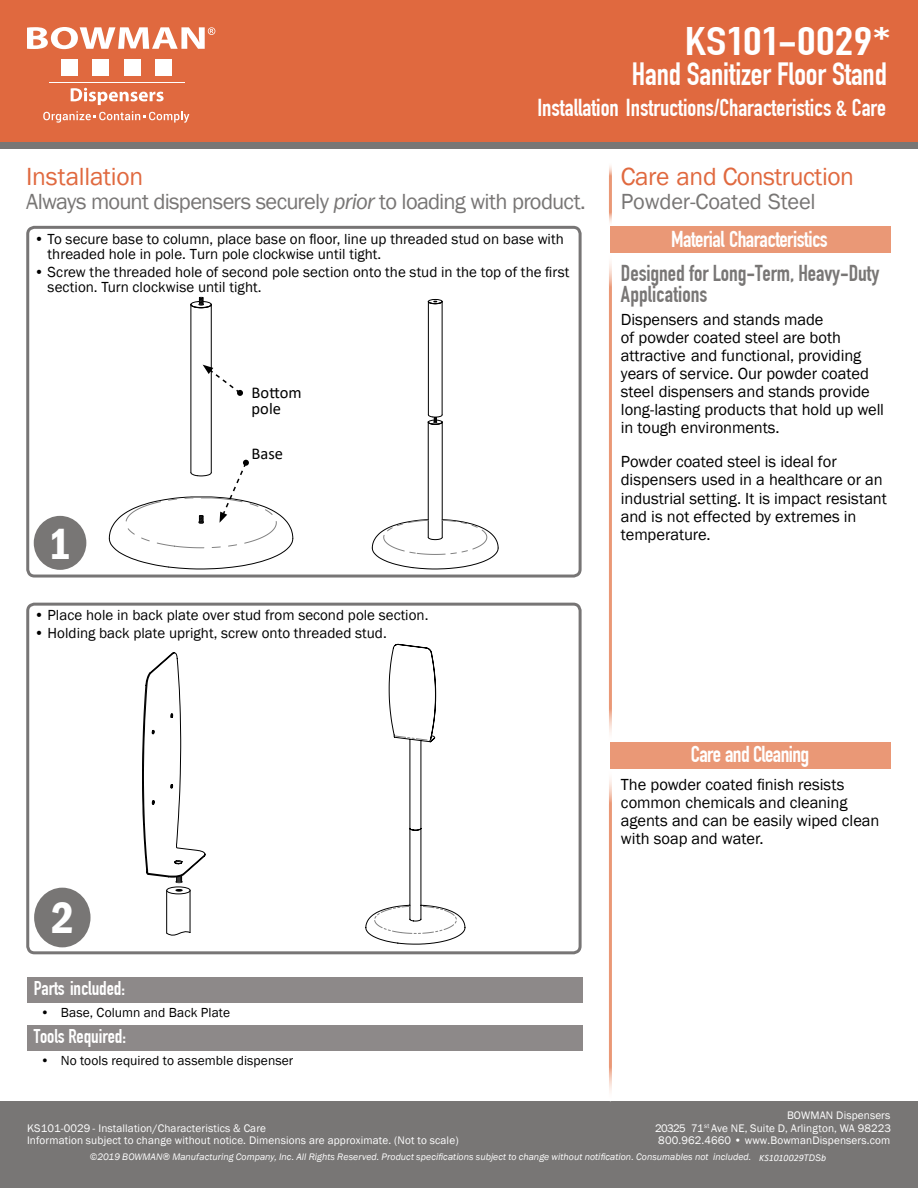
<style>
.page{position:relative;width:918px;height:1188px;background:#fff}
.page>*{position:absolute;margin:0;border:0;box-sizing:border-box;transform-origin:0 0}
.t1{font:600 condensed 45px "Franklin Gothic";color:#fff}
.t2{font:700 39px "DIN Condensed";letter-spacing:.005em;color:#fff;scale:1.28 1}
.t3{font:700 31.5px "DIN Condensed";letter-spacing:-.005em;color:#fff}
.t4{font:25.5px "Franklin Gothic";letter-spacing:-.02em;color:#e0693f}
.t5{font:700 24px "DIN Condensed";color:#fff}
.t6{font:22.5px "Franklin Gothic";letter-spacing:-.03em;color:#787675}
.t7{font:700 22.5px/21px "DIN Condensed";letter-spacing:-.005em;color:#787675}
.t8{font:700 22.5px "DIN Condensed";letter-spacing:-.02em;color:#fff}
.t9{font:22.5px "Franklin Gothic";letter-spacing:-.01em;color:#787675}
.t10{font:700 19.5px "DIN Condensed";letter-spacing:-.005em;color:#fff}
.t11{font:16.5px/18px "Franklin Gothic";letter-spacing:-.005em;color:#000}
.t12{font:16.5px/16.5px "Calibri";color:#000}
.t13{font:15px/15px "Franklin Gothic";color:#000}
.t14{font:13.5px "Franklin Gothic";letter-spacing:.005em;color:#000}
.t15{font:11.25px/12.8px "Franklin Gothic";letter-spacing:.01em;color:#fff;text-align:justify}
.t16{font:italic 9.75px "Franklin Gothic";letter-spacing:.005em;color:#fff}
.t17{font:italic 9.75px "Calibri";color:#fff}
.s1{font-style:italic}
.s2{font-family:"Franklin Gothic"}
</style>
<div class="page">
<div style="left:0;top:0;width:918px;height:148px;background:#787675"></div>
<div style="left:0;top:1101px;width:918px;height:87px;background:#787675"></div>
<div style="left:0;top:0;width:918px;height:142px;background:#e0693f"></div>
<img style="left:609px;top:162px;width:3px;height:64px;border-radius:2px">
<img style="left:609px;top:770px;width:3px;height:331px;border-radius:2px">
<div style="left:610px;top:226px;width:281px;height:27px;background:#ea9876"></div>
<div style="left:610px;top:742px;width:281px;height:28px;background:#ea9876"></div>
<div style="left:34px;top:888px;width:57px;height:59px;background:#787675;border-radius:50%"></div>
<div style="left:34px;top:516px;width:52px;height:54px;background:#787675;border-radius:50%"></div>
<div style="left:26px;top:226px;width:556px;height:352px;border:3px solid #777575;border-radius:7px"></div>
<div style="left:26px;top:603px;width:556px;height:351px;border:3px solid #777575;border-radius:7px"></div>
<svg style="left:27px;top:27px;width:188px;height:22px"></svg>
<div style="left:61px;top:60px;width:17px;height:16px;background:#fff"></div>
<div style="left:92px;top:60px;width:17px;height:16px;background:#fff"></div>
<div style="left:124px;top:60px;width:17px;height:16px;background:#fff"></div>
<div style="left:155px;top:60px;width:17px;height:16px;background:#fff"></div>
<hr style="left:49px;top:82px;width:135px;height:1px;background:#fff">
<svg style="left:71px;top:88px;width:93px;height:17px"></svg>
<svg style="left:43px;top:111px;width:146px;height:12px"></svg>
<hr style="left:190px;top:890px;width:1px;height:43px;background:#010101">
<hr style="left:166px;top:891px;width:1px;height:42px;background:#010101">
<div style="left:167px;top:887px;width:23px;height:7px;border:1px solid #010101;border-radius:50%"></div>
<svg style="left:176px;top:889px;width:6px;height:2px"></svg>
<svg style="left:142px;top:652px;width:64px;height:231px"></svg>
<svg style="left:166px;top:929px;width:25px;height:7px"></svg>
<svg style="left:365px;top:644px;width:100px;height:301px"></svg>
<hr style="left:191px;top:304px;width:1px;height:169px;background:#010101">
<hr style="left:211px;top:304px;width:1px;height:169px;background:#010101">
<svg style="left:191px;top:297px;width:21px;height:11px"></svg>
<hr style="left:428px;top:422px;width:1px;height:115px;background:#010101">
<hr style="left:442px;top:422px;width:1px;height:115px;background:#010101">
<svg style="left:372px;top:519px;width:127px;height:50px"></svg>
<svg style="left:428px;top:414px;width:15px;height:11px"></svg>
<hr style="left:428px;top:301px;width:1px;height:114px;background:#010101">
<hr style="left:442px;top:301px;width:1px;height:114px;background:#010101">
<div style="left:428px;top:299px;width:14px;height:5px;border:1px solid #010101;border-radius:50%"></div>
<svg style="left:428px;top:301px;width:15px;height:3px"></svg>
<div style="left:27px;top:977px;width:555px;height:26px;background:#8d8989"></div>
<div style="left:27px;top:1025px;width:555px;height:26px;background:#8d8989"></div>
<svg style="left:109px;top:460px;width:184px;height:109px"></svg>
<svg style="left:203px;top:365px;width:40px;height:31px"></svg>
<h2 class="t2" style="left:685px;top:18px;width:163px">KS101-0029*</h2>
<h3 class="t3" style="left:632px;top:56px;width:257px">Hand Sanitizer Floor Stand</h3>
<h3 class="t5" style="left:537px;top:94px;width:350px">Installation Instructions/Characteristics &amp; Care</h3>
<h3 class="t4" style="left:26px;top:161px;width:119px">Installation</h3>
<h3 class="t6" style="left:26px;top:188px;width:561px">Always mount dispensers securely <span class="s1">prior</span> to loading with product.</h3>
<p class="t13" style="left:48px;top:232px;width:518px;text-indent:-14px">• To secure base to column, place base on floor, line up threaded stud on base with threaded hole in pole. Turn pole clockwise until tight.</p>
<p class="t13" style="left:48px;top:265px;width:523px;text-indent:-14px">• Screw the threaded hole of second pole section onto the stud in the top of the first section. Turn clockwise until tight.</p>
<p class="t12" style="left:252px;top:383px;width:52px">Bottom pole</p>
<h1 class="t1" style="left:48px;top:514px;width:24px">1</h1>
<p class="t12" style="left:252px;top:445px;width:33px">Base</p>
<p class="t13" style="left:34px;top:608px;width:396px">• Place hole in back plate over stud from second pole section.</p>
<p class="t13" style="left:34px;top:626px;width:354px">• Holding back plate upright, screw onto threaded stud.</p>
<h3 class="t4" style="left:621px;top:161px;width:235px">Care and Construction</h3>
<h3 class="t9" style="left:621px;top:188px;width:196px">Powder-Coated Steel</h3>
<h3 class="t8" style="left:671px;top:226px;width:158px">Material Characteristics</h3>
<h3 class="t7" style="left:621px;top:263px;width:260px">Designed for Long-Term, Heavy-Duty<br>Applications</h3>
<p class="t11" style="left:621px;top:311px;width:265px">Dispensers and stands made<br>of powder coated steel are both attractive and functional, providing years of service. Our powder coated steel dispensers and stands provide long-lasting products that hold up well in tough environments.</p>
<p class="t11" style="left:621px;top:453px;width:267px">Powder coated steel is ideal for dispensers used in a healthcare or an industrial setting. It is impact resistant and is not effected by extremes in temperature.</p>
<h1 class="t1" style="left:51px;top:888px;width:24px">2</h1>
<p class="t10" style="left:34px;top:977px;width:93px">Parts included:</p>
<p class="t14" style="left:40px;top:1004px;width:191px">• Base, Column and Back Plate</p>
<p class="t10" style="left:34px;top:1025px;width:94px">Tools Required:</p>
<p class="t14" style="left:40px;top:1052px;width:254px">• No tools required to assemble dispenser</p>
<h3 class="t8" style="left:691px;top:740px;width:120px">Care and Cleaning</h3>
<p class="t11" style="left:621px;top:776px;width:260px">The powder coated finish resists common chemicals and cleaning agents and can be easily wiped clean with soap and water.</p>
<p class="t15" style="left:655px;top:1109px;width:237px;text-indent:132px">BOWMAN Dispensers 20325 71<sup>st</sup> Ave NE, Suite D, Arlington, WA 98223<br>800.962.4660 • www.BowmanDispensers.com</p>
<p class="t16" style="left:90px;top:1151px;width:663px">©2019 BOWMAN® Manufacturing Company, Inc. All Rights Reserved. Product specifications subject to change without notification. Consumables not included.</p>
<p class="t15" style="left:27px;top:1122px;width:241px">KS101-0029 - Installation/Characteristics &amp; Care</p>
<p class="t15" style="left:27px;top:1134px;width:433px">Information subject to change without notice. Dimensions are approximate. (Not to scale)</p>
<p class="t17" style="left:759px;top:1151px;width:68px">KS1010029<span class="s2">TDS</span>b</p>
</div>
